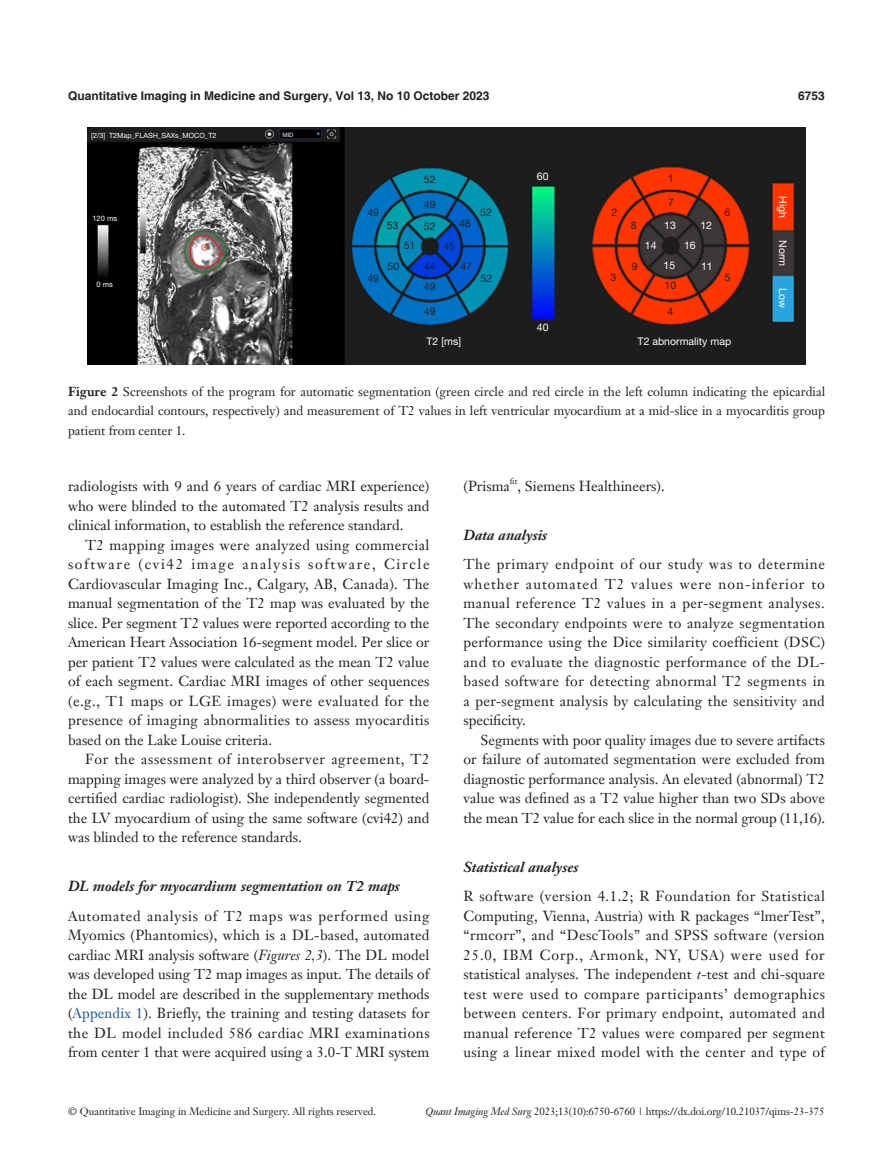
<style>
.page{position:relative;width:893px;height:1170px;background:#fff}
.page>*{position:absolute;margin:0;border:0;box-sizing:border-box;transform-origin:0 0}
.t1{font:14.25px/19.5px "Janson Text LT";color:#231f20;text-align:justify}
.t2{font:italic 700 14.25px "Janson Text LT";color:#231f20}
.t3{font:12.75px/19.5px "Janson Text LT";color:#231f20;text-align:justify}
.t4{font:700 12px "Helvetica";color:#231f20}
.t5{font:10.5px "Janson Text LT";color:#231f20}
.t6{font:10.5px "Helvetica Neue LT Pro";color:#fff}
.t7{font:10.5px "Helvetica Neue LT Pro";color:#231f20}
.t8{font:8.25px "Janson Text LT";color:#231f20}
.t9{font:7.5px "Helvetica Neue LT Pro";color:#fff}
.t10{font:7.2px "Helvetica Neue LT Pro";color:#fff}
.t11{font:6px "Helvetica Neue LT Pro";color:#fff}
.s1{font-weight:700}
.s2{font-style:italic}
.s3{color:#175d9e}
</style>
<div class="page">
<img style="left:88px;top:128px;width:717px;height:236px">
<p class="t4" style="left:68px;top:88px;width:423px">Quantitative Imaging in Medicine and Surgery, Vol 13, No 10 October 2023</p>
<p class="t4" style="left:798px;top:88px;width:28px">6753</p>
<p class="t10" style="left:91px;top:131px;width:127px">[2/3] T2Map_FLASH_SAXs_MOCO_T2</p>
<p class="t11" style="left:282px;top:131px;width:13px">MID</p>
<p class="t7" style="left:424px;top:173px;width:13px">52</p>
<p class="t6" style="left:537px;top:170px;width:13px">60</p>
<p class="t7" style="left:668px;top:172px;width:7px">1</p>
<p class="t9" style="left:92px;top:214px;width:26px">120 ms</p>
<p class="t7" style="left:424px;top:197px;width:13px">49</p>
<p class="t7" style="left:367px;top:206px;width:13px">49</p>
<p class="t7" style="left:480px;top:206px;width:13px">52</p>
<p class="t7" style="left:611px;top:205px;width:7px">2</p>
<p class="t7" style="left:387px;top:218px;width:13px">53</p>
<p class="t7" style="left:424px;top:219px;width:13px">52</p>
<p class="t7" style="left:459px;top:216px;width:13px">48</p>
<p class="t7" style="left:631px;top:219px;width:7px">8</p>
<p class="t7" style="left:668px;top:196px;width:7px">7</p>
<p class="t6" style="left:664px;top:218px;width:13px">13</p>
<p class="t6" style="left:700px;top:218px;width:13px">12</p>
<p class="t7" style="left:724px;top:205px;width:7px">6</p>
<p class="t6" style="left:789px;top:196px;width:23px;rotate:90deg">High</p>
<p class="t7" style="left:404px;top:239px;width:13px">51</p>
<p class="t7" style="left:388px;top:260px;width:13px">50</p>
<p class="t7" style="left:424px;top:260px;width:13px">44</p>
<p class="t7" style="left:443px;top:239px;width:13px">45</p>
<p class="t7" style="left:460px;top:260px;width:13px">47</p>
<p class="t7" style="left:632px;top:259px;width:7px">9</p>
<p class="t6" style="left:645px;top:238px;width:13px">14</p>
<p class="t6" style="left:684px;top:238px;width:13px">16</p>
<p class="t6" style="left:664px;top:258px;width:13px">15</p>
<p class="t6" style="left:701px;top:259px;width:13px">11</p>
<p class="t6" style="left:789px;top:240px;width:28px;rotate:90deg">Norm</p>
<p class="t9" style="left:97px;top:279px;width:18px">0 ms</p>
<p class="t7" style="left:367px;top:272px;width:13px">49</p>
<p class="t7" style="left:424px;top:280px;width:13px">49</p>
<p class="t7" style="left:424px;top:304px;width:13px">49</p>
<p class="t7" style="left:481px;top:272px;width:13px">52</p>
<p class="t7" style="left:611px;top:271px;width:7px">3</p>
<p class="t7" style="left:665px;top:279px;width:13px">10</p>
<p class="t7" style="left:667px;top:304px;width:7px">4</p>
<p class="t7" style="left:724px;top:271px;width:7px">5</p>
<p class="t6" style="left:789px;top:288px;width:21px;rotate:90deg">Low</p>
<p class="t6" style="left:537px;top:321px;width:13px">40</p>
<p class="t6" style="left:427px;top:335px;width:36px">T2 [ms]</p>
<p class="t6" style="left:638px;top:335px;width:95px">T2 abnormality map</p>
<p class="t3" style="left:68px;top:381px;width:759px"><span class="s1">Figure 2</span> Screenshots of the program for automatic segmentation (green circle and red circle in the left column indicating the epicardial and endocardial contours, respectively) and measurement of T2 values in left ventricular myocardium at a mid-slice in a myocarditis group patient from center 1.</p>
<p class="t1" style="left:68px;top:476px;width:363px">radiologists with 9 and 6 years of cardiac MRI experience) who were blinded to the automated T2 analysis results and clinical information, to establish the reference standard.</p>
<p class="t1" style="left:68px;top:535px;width:363px;text-indent:17px">T2 mapping images were analyzed using commercial software (cvi42 image analysis software, Circle Cardiovascular Imaging Inc., Calgary, AB, Canada). The manual segmentation of the T2 map was evaluated by the slice. Per segment T2 values were reported according to the American Heart Association 16-segment model. Per slice or per patient T2 values were calculated as the mean T2 value of each segment. Cardiac MRI images of other sequences (e.g., T1 maps or LGE images) were evaluated for the presence of imaging abnormalities to assess myocarditis based on the Lake Louise criteria.</p>
<p class="t1" style="left:68px;top:749px;width:363px;text-indent:17px">For the assessment of interobserver agreement, T2 mapping images were analyzed by a third observer (a board&shy;certified cardiac radiologist). She independently segmented the LV myocardium of using the same software (cvi42) and was blinded to the reference standards.</p>
<p class="t2" style="left:68px;top:877px;width:333px">DL models for myocardium segmentation on T2 maps</p>
<p class="t1" style="left:68px;top:905px;width:363px">Automated analysis of T2 maps was performed using Myomics (Phantomics), which is a DL-based, automated cardiac MRI analysis software (<span class="s2">Figures 2,3</span>). The DL model was developed using T2 map images as input. The details of the DL model are described in the supplementary methods (<span class="s3">Appendix 1</span>). Briefly, the training and testing datasets for the DL model included 586 cardiac MRI examinations from center 1 that were acquired using a 3.0-T MRI system</p>
<p class="t1" style="left:463px;top:476px;width:48px">(Prisma</p>
<p class="t8" style="left:510px;top:476px;width:9px">fit</p>
<p class="t1" style="left:517px;top:476px;width:149px">, Siemens Healthineers).</p>
<p class="t2" style="left:463px;top:526px;width:85px">Data analysis</p>
<p class="t1" style="left:463px;top:554px;width:363px">The primary endpoint of our study was to determine whether automated T2 values were non-inferior to manual reference T2 values in a per-segment analyses.<br>The secondary endpoints were to analyze segmentation performance using the Dice similarity coefficient (DSC) and to evaluate the diagnostic performance of the DL&shy;based software for detecting abnormal T2 segments in a per-segment analysis by calculating the sensitivity and specificity.</p>
<p class="t1" style="left:463px;top:730px;width:363px;text-indent:17px">Segments with poor quality images due to severe artifacts or failure of automated segmentation were excluded from diagnostic performance analysis. An elevated (abnormal) T2 value was defined as a T2 value higher than two SDs above the mean T2 value for each slice in the normal group (11,16).</p>
<p class="t2" style="left:463px;top:857px;width:117px">Statistical analyses</p>
<p class="t1" style="left:463px;top:886px;width:363px">R software (version 4.1.2; R Foundation for Statistical Computing, Vienna, Austria) with R packages “lmerTest”, “rmcorr”, and “DescTools” and SPSS software (version 25.0, IBM Corp., Armonk, NY, USA) were used for statistical analyses. The independent <span class="s2">t</span>-test and chi-square test were used to compare participants’ demographics between centers. For primary endpoint, automated and manual reference T2 values were compared per segment using a linear mixed model with the center and type of</p>
<p class="t5" style="left:68px;top:1104px;width:310px">© Quantitative Imaging in Medicine and Surgery. All rights reserved.</p>
<p class="t5" style="left:425px;top:1104px;width:401px"><span class="s2">Quant Imaging Med Surg</span> 2023;13(10):6750-6760 | https://dx.doi.org/10.21037/qims-23-375</p>
</div>
